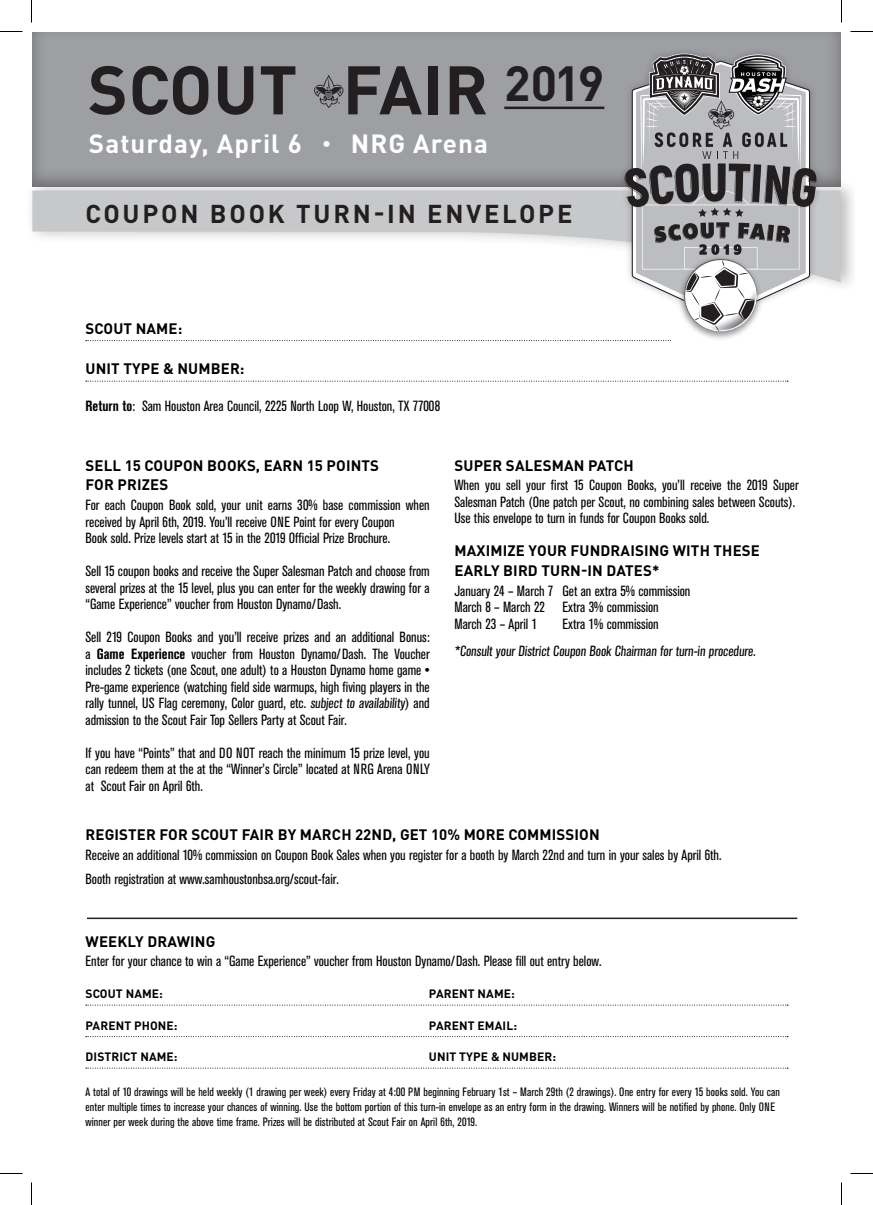
<style>
.page{position:relative;width:873px;height:1205px;background:#fff}
.page>*{position:absolute;margin:0;border:0;box-sizing:border-box;transform-origin:0 0}
.t1{font:700 67.5px "DINOT";letter-spacing:.01em;color:#231f20}
.t2{font:700 26.1px "DINOT";letter-spacing:.04em;color:#fff}
.t3{font:700 25.5px "DINOT";letter-spacing:.11em;color:#231f20}
.t4{font:700 15px "DINOT";letter-spacing:.01em;color:#000}
.t5{font:condensed 14.7px/16.5px "Akzidenz Grotesk BE";color:#000;text-align:justify}
.t6{font:condensed 12px/15px "Akzidenz Grotesk BE";letter-spacing:.01em;color:#000}
.t7{font:700 12px "DINOT";letter-spacing:.01em;color:#000}
.s1{font-size:18.15px}
.s2{font-weight:700}
</style>
<div class="page">
<svg style="left:86px;top:340px;width:530px;height:1px"></svg>
<svg style="left:86px;top:381px;width:702px;height:1px"></svg>
<svg style="left:86px;top:1004px;width:702px;height:1px"></svg>
<svg style="left:86px;top:1036px;width:702px;height:1px"></svg>
<svg style="left:86px;top:1067px;width:702px;height:1px"></svg>
<hr style="left:87px;top:917px;width:710px;height:2px;background:#231f20">
<div style="left:32px;top:30px;width:810px;height:158px;background:#9d9fa2"></div>
<div style="left:25px;top:177px;width:830px;height:117px;background:#231f20;opacity:.3"></div>
<svg style="left:32px;top:190px;width:809px;height:92px"></svg>
<hr style="left:504px;top:107px;width:100px;height:2px;background:#231f20">
<svg style="left:314px;top:75px;width:29px;height:33px"></svg>
<div style="left:617px;top:46px;width:207px;height:299px;background:#231f20;opacity:.3"></div>
<img style="left:675px;top:332px;width:90px;height:11px">
<svg style="left:624px;top:54px;width:193px;height:278px"></svg>
<svg style="left:0;top:31px;width:22px;height:1px"></svg>
<svg style="left:850px;top:31px;width:23px;height:1px"></svg>
<svg style="left:0;top:1173px;width:22px;height:1px"></svg>
<svg style="left:850px;top:1173px;width:23px;height:1px"></svg>
<svg style="left:31px;top:0;width:1px;height:22px"></svg>
<svg style="left:31px;top:1182px;width:1px;height:23px"></svg>
<svg style="left:841px;top:0;width:1px;height:22px"></svg>
<svg style="left:841px;top:1182px;width:1px;height:23px"></svg>
<p class="t1" style="left:88px;top:44px;width:518px">SCOUT FAIR <sup>2019</sup></p>
<p class="t2" style="left:89px;top:126px;width:401px">Saturday, April 6 <span class="s1">•</span> NRG Arena</p>
<p class="t3" style="left:86px;top:196px;width:488px">COUPON BOOK TURN-IN ENVELOPE</p>
<p class="t4" style="left:86px;top:318px;width:98px">SCOUT NAME:</p>
<p class="t4" style="left:86px;top:358px;width:160px">UNIT TYPE &amp; NUMBER:</p>
<p class="t5" style="left:86px;top:398px;width:356px"><span class="s2">Return to</span>: Sam Houston Area Council, 2225 North Loop W, Houston, TX 77008</p>
<p class="t4" style="left:86px;top:455px;width:295px">SELL 15 COUPON BOOKS, EARN 15 POINTS</p>
<p class="t4" style="left:86px;top:474px;width:84px">FOR PRIZES</p>
<p class="t5" style="left:86px;top:497px;width:346px">For each Coupon Book sold, your unit earns 30% base commission when received by April 6th, 2019. You’ll receive ONE Point for every Coupon</p>
<p class="t5" style="left:86px;top:530px;width:306px">Book sold. Prize levels start at 15 in the 2019 Official Prize Brochure.</p>
<p class="t5" style="left:86px;top:563px;width:346px">Sell 15 coupon books and receive the Super Salesman Patch and choose from several prizes at the 15 level, plus you can enter for the weekly drawing for a “Game Experience” voucher from Houston Dynamo/Dash.</p>
<p class="t5" style="left:86px;top:629px;width:346px">Sell 219 Coupon Books and you’ll receive prizes and an additional Bonus: a <span class="s2">Game Experience</span> voucher from Houston Dynamo/Dash. The Voucher includes 2 tickets (one Scout, one adult) to a Houston Dynamo home game • Pre-game experience (watching field side warmups, high fiving players in the rally tunnel, US Flag ceremony, Color guard, etc. subject to availability) and admission to the Scout Fair Top Sellers Party at Scout Fair.</p>
<p class="t5" style="left:86px;top:744px;width:346px">If you have “Points” that and DO NOT reach the minimum 15 prize level, you can redeem them at the at the “Winner’s Circle” located at NRG Arena ONLY at Scout Fair on April 6th.</p>
<p class="t4" style="left:455px;top:455px;width:181px">SUPER SALESMAN PATCH</p>
<p class="t5" style="left:454px;top:477px;width:346px">When you sell your first 15 Coupon Books, you’ll receive the 2019 Super<br>Salesman Patch (One patch per Scout, no combining sales between Scouts).</p>
<p class="t5" style="left:454px;top:510px;width:256px">Use this envelope to turn in funds for Coupon Books sold.</p>
<p class="t4" style="left:455px;top:540px;width:307px">MAXIMIZE YOUR FUNDRAISING WITH THESE</p>
<p class="t4" style="left:455px;top:560px;width:206px">EARLY BIRD TURN-IN DATES*</p>
<p class="t5" style="left:454px;top:583px;width:237px">January 24 – March 7 Get an extra 5% commission</p>
<p class="t5" style="left:454px;top:599px;width:206px">March 8 – March 22 Extra 3% commission</p>
<p class="t5" style="left:454px;top:616px;width:84px">March 23 – April 1</p>
<p class="t5" style="left:563px;top:616px;width:98px">Extra 1% commission</p>
<p class="t5" style="left:454px;top:643px;width:304px">*Consult your District Coupon Book Chairman for turn-in procedure.</p>
<p class="t4" style="left:86px;top:825px;width:516px">REGISTER FOR SCOUT FAIR BY MARCH 22ND, GET 10% MORE COMMISSION</p>
<p class="t5" style="left:86px;top:847px;width:637px">Receive an additional 10% commission on Coupon Book Sales when you register for a booth by March 22nd and turn in your sales by April 6th.</p>
<p class="t5" style="left:86px;top:871px;width:255px">Booth registration at www.samhoustonbsa.org/scout-fair.</p>
<p class="t4" style="left:86px;top:931px;width:131px">WEEKLY DRAWING</p>
<p class="t5" style="left:86px;top:953px;width:518px">Enter for your chance to win a “Game Experience” voucher from Houston Dynamo/Dash. Please fill out entry below.</p>
<p class="t7" style="left:86px;top:985px;width:79px">SCOUT NAME:</p>
<p class="t7" style="left:429px;top:985px;width:87px">PARENT NAME:</p>
<p class="t7" style="left:86px;top:1017px;width:94px">PARENT PHONE:</p>
<p class="t7" style="left:429px;top:1017px;width:90px">PARENT EMAIL:</p>
<p class="t7" style="left:86px;top:1048px;width:94px">DISTRICT NAME:</p>
<p class="t7" style="left:429px;top:1048px;width:129px">UNIT TYPE &amp; NUMBER:</p>
<p class="t6" style="left:86px;top:1084px;width:696px">A total of 10 drawings will be held weekly (1 drawing per week) every Friday at 4:00 PM beginning February 1st – March 29th (2 drawings). One entry for every 15 books sold. You can enter multiple times to increase your chances of winning. Use the bottom portion of this turn-in envelope as an entry form in the drawing. Winners will be notified by phone. Only ONE winner per week during the above time frame. Prizes will be distributed at Scout Fair on April 6th, 2019.</p>
</div>
